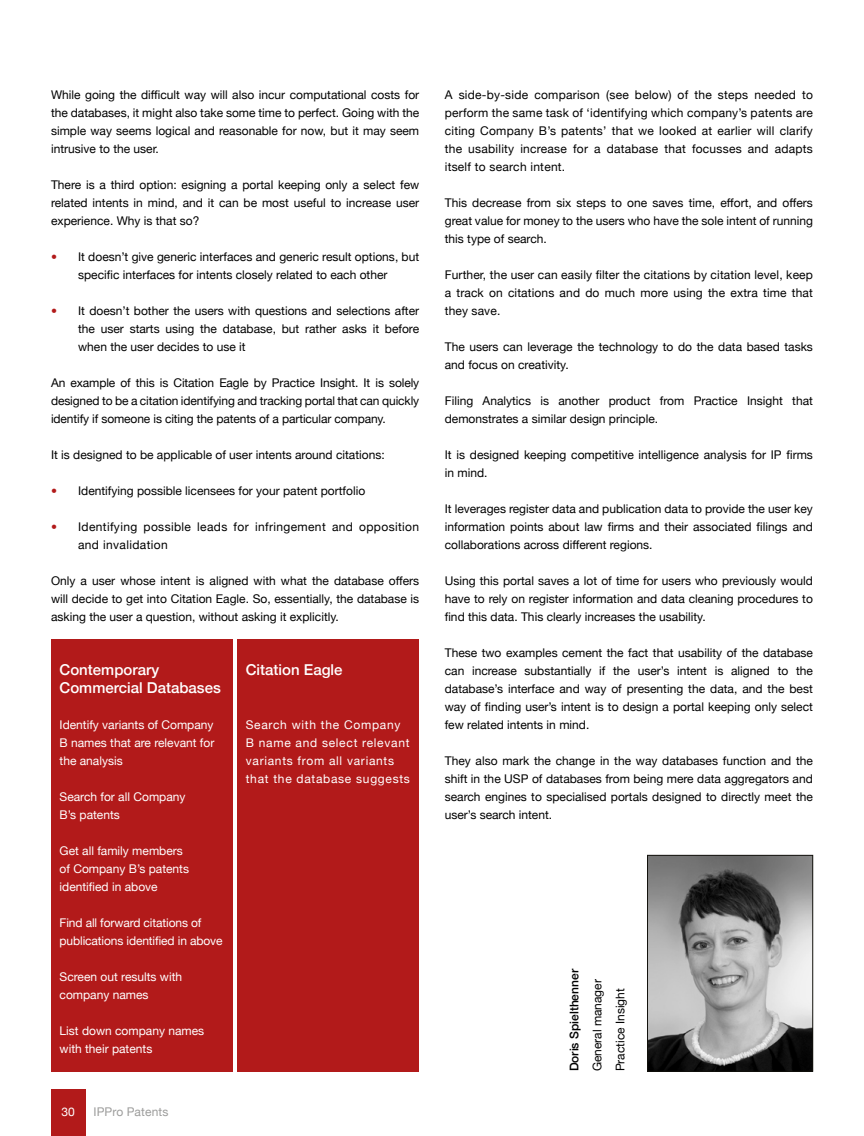
<style>
.page{position:relative;width:864px;height:1136px;background:#fff}
.page>*{position:absolute;margin:0;border:0;box-sizing:border-box;transform-origin:0 0}
.t1{font:500 15px/18px "Helvetica Neue";color:#fff}
.t2{font:12px/18px "Helvetica Neue";color:#000;text-align:justify}
.t3{font:12px/18px "Helvetica Neue";color:#fff}
.t4{font:12px/18px "Helvetica Neue";letter-spacing:.06em;color:#fff}
.t5{font:12px/18px "Helvetica Neue";letter-spacing:.03em;color:#000}
.t6{font:500 12px "Helvetica Neue";color:#000}
.t7{font:12px "Helvetica Neue";letter-spacing:.01em;color:#9d9d9c}
</style>
<div class="page">
<img style="left:649px;top:857px;width:161px;height:212px">
<div style="left:647px;top:855px;width:165px;height:216px;border:1px solid #12110c"></div>
<div style="left:51px;top:639px;width:182px;height:432px;background:#b21a1a"></div>
<div style="left:237px;top:639px;width:182px;height:432px;background:#b21a1a"></div>
<div style="left:51px;top:1089px;width:34px;height:46px;background:#b21a1a"></div>
<p class="t2" style="left:51px;top:86px;width:369px">While going the difficult way will also incur computational costs for the databases, it might also take some time to perfect. Going with the simple way seems logical and reasonable for now, but it may seem intrusive to the user.</p>
<p class="t2" style="left:51px;top:176px;width:369px">There is a third option: esigning a portal keeping only a select few related intents in mind, and it can be most useful to increase user experience. Why is that so?</p>
<p class="t2" style="left:78px;top:248px;width:342px">It doesn’t give generic interfaces and generic result options, but specific interfaces for intents closely related to each other</p>
<p class="t2" style="left:78px;top:302px;width:342px">It doesn’t bother the users with questions and selections after the user starts using the database, but rather asks it before when the user decides to use it</p>
<p class="t2" style="left:51px;top:374px;width:369px">An example of this is Citation Eagle by Practice Insight. It is solely designed to be a citation identifying and tracking portal that can quickly identify if someone is citing the patents of a particular company.</p>
<p class="t2" style="left:51px;top:446px;width:335px">It is designed to be applicable of user intents around citations:</p>
<p class="t2" style="left:78px;top:482px;width:288px">Identifying possible licensees for your patent portfolio</p>
<p class="t5" style="left:78px;top:518px;width:342px">Identifying possible leads for infringement and opposition and invalidation</p>
<p class="t2" style="left:51px;top:572px;width:369px">Only a user whose intent is aligned with what the database offers will decide to get into Citation Eagle. So, essentially, the database is asking the user a question, without asking it explicitly.</p>
<p class="t1" style="left:60px;top:659px;width:163px">Contemporary<br>Commercial Databases</p>
<p class="t3" style="left:60px;top:716px;width:156px;text-align:justify">Identify variants of Company B names that are relevant for the analysis</p>
<p class="t3" style="left:60px;top:788px;width:127px">Search for all Company<br>B’s patents</p>
<p class="t3" style="left:60px;top:842px;width:131px">Get all family members of Company B’s patents identified in above</p>
<p class="t3" style="left:60px;top:914px;width:164px">Find all forward citations of publications identified in above</p>
<p class="t3" style="left:60px;top:968px;width:124px">Screen out results with company names</p>
<p class="t3" style="left:60px;top:1022px;width:146px">List down company names with their patents</p>
<p class="t3" style="left:61px;top:1103px;width:15px">30</p>
<p class="t7" style="left:94px;top:1103px;width:76px">IPPro Patents</p>
<p class="t1" style="left:246px;top:659px;width:98px">Citation Eagle</p>
<p class="t4" style="left:246px;top:716px;width:166px">Search with the Company<br>B name and select relevant variants from all variants that the database suggests</p>
<p class="t2" style="left:444px;top:86px;width:369px">A side-by-side comparison (see below) of the steps needed to perform the same task of ‘identifying which company’s patents are citing Company B’s patents’ that we looked at earlier will clarify the usability increase for a database that focusses and adapts itself to search intent.</p>
<p class="t2" style="left:444px;top:194px;width:369px">This decrease from six steps to one saves time, effort, and offers great value for money to the users who have the sole intent of running this type of search.</p>
<p class="t2" style="left:444px;top:266px;width:369px">Further, the user can easily filter the citations by citation level, keep a track on citations and do much more using the extra time that they save.</p>
<p class="t2" style="left:444px;top:338px;width:369px">The users can leverage the technology to do the data based tasks and focus on creativity.</p>
<p class="t2" style="left:444px;top:392px;width:369px">Filing Analytics is another product from Practice Insight that demonstrates a similar design principle.</p>
<p class="t2" style="left:444px;top:446px;width:369px">It is designed keeping competitive intelligence analysis for IP firms in mind.</p>
<p class="t2" style="left:444px;top:500px;width:369px">It leverages register data and publication data to provide the user key information points about law firms and their associated filings and collaborations across different regions.</p>
<p class="t2" style="left:444px;top:572px;width:369px">Using this portal saves a lot of time for users who previously would have to rely on register information and data cleaning procedures to find this data. This clearly increases the usability.</p>
<p class="t2" style="left:444px;top:644px;width:369px">These two examples cement the fact that usability of the database can increase substantially if the user’s intent is aligned to the database’s interface and way of presenting the data, and the best way of finding user’s intent is to design a portal keeping only select few related intents in mind.</p>
<p class="t2" style="left:444px;top:752px;width:369px">They also mark the change in the way databases function and the shift in the USP of databases from being mere data aggregators and search engines to specialised portals designed to directly meet the user’s search intent.</p>
<p class="t6" style="left:564px;top:1071px;width:104px;rotate:-90deg">Doris Spielthenner</p>
<p class="t2" style="left:586px;top:1071px;width:94px;line-height:23px;rotate:-90deg">General manager<br>Practice Insight</p>
</div>
